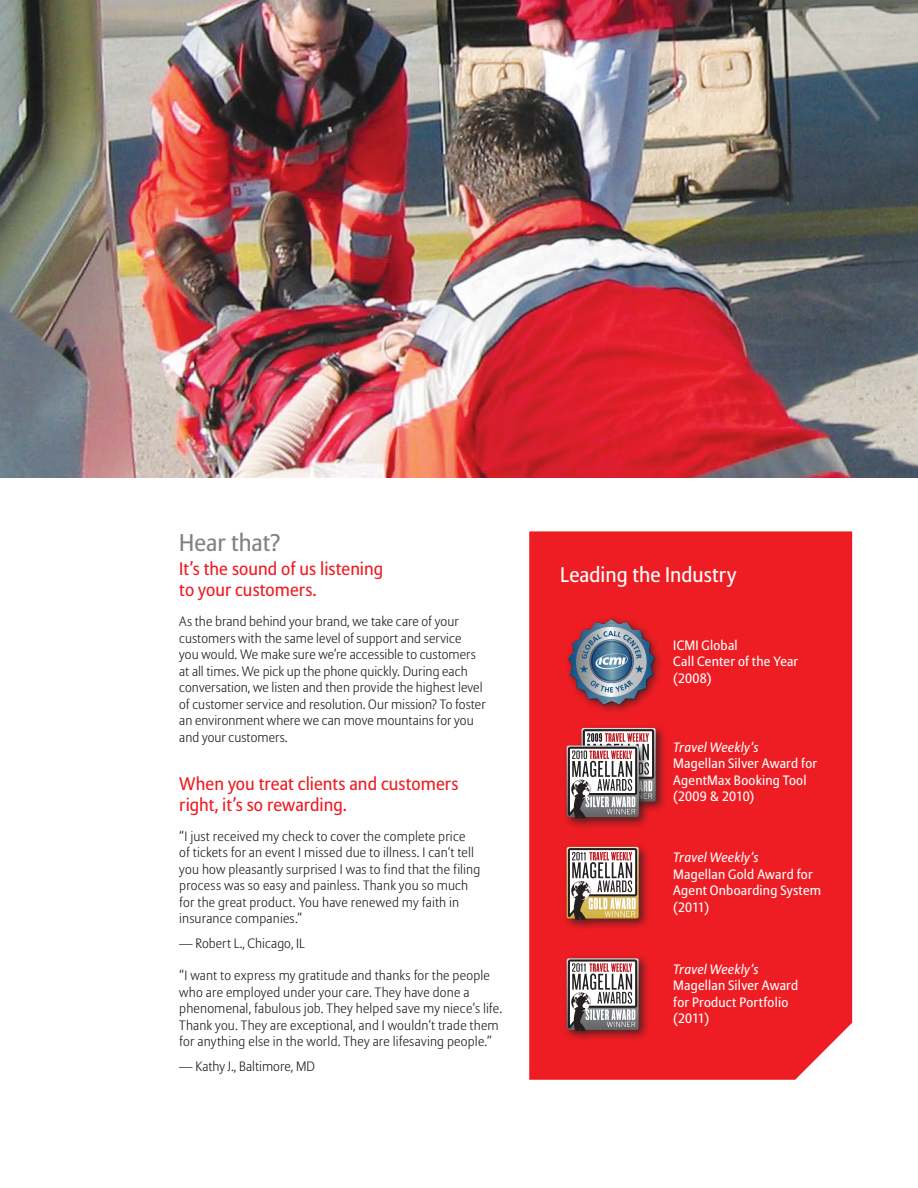
<style>
.page{position:relative;width:918px;height:1188px;background:#fff}
.page>*{position:absolute;margin:0;border:0;box-sizing:border-box;transform-origin:0 0}
.Subhead_15_16{font:24px "Allianz Sans";color:#808285}
.Subhead_15_16-2{font:21px "Allianz Sans";letter-spacing:.005em;color:#fff}
.Subhead_15_16-3{font:18px/21px "Allianz Sans";letter-spacing:.005em;color:#ee1d23}
.Subhead_15_16-4{font:300 13.5px/16.5px "Allianz Sans";letter-spacing:.01em;color:#231f20}
.Subhead_15_16-5{font:13.5px/16.5px "Allianz Sans";letter-spacing:.015em;color:#fff}
.s1{font-style:italic}
</style>
<div class="page">
<div style="left:529px;top:531px;width:323px;height:549px;background:#ee1d23"></div>
<div style="left:562px;top:954px;width:88px;height:89px;background:#231f20;opacity:.75"></div>
<svg style="left:567px;top:958px;width:72px;height:73px"></svg>
<div style="left:562px;top:843px;width:88px;height:88px;background:#231f20;opacity:.75"></div>
<svg style="left:567px;top:847px;width:72px;height:73px"></svg>
<div style="left:577px;top:724px;width:90px;height:90px;background:#231f20;opacity:.75"></div>
<img style="left:0;top:0;width:918px;height:478px">
<div style="left:562px;top:741px;width:88px;height:89px;background:#231f20;opacity:.75"></div>
<svg style="left:567px;top:728px;width:89px;height:90px"></svg>
<div style="left:564px;top:614px;width:100px;height:101px;background:#231f20;opacity:.75"></div>
<img style="left:568px;top:618px;width:87px;height:87px">
<p class="Subhead_15_16" style="left:179px;top:528px;width:103px">Hear that?</p>
<p class="Subhead_15_16-3" style="left:179px;top:559px;width:205px">It’s the sound of us listening to your customers.</p>
<p class="Subhead_15_16-4" style="left:179px;top:614px;width:308px">As the brand behind your brand, we take care of your customers with the same level of support and service<br>you would. We make sure we’re accessible to customers at all times. We pick up the phone quickly. During each conversation, we listen and then provide the highest level of customer service and resolution. Our mission? To foster an environment where we can move mountains for you and your customers.</p>
<p class="Subhead_15_16-3" style="left:179px;top:774px;width:281px">When you treat clients and customers right, it’s so rewarding.</p>
<p class="Subhead_15_16-4" style="left:179px;top:829px;width:303px">“I just received my check to cover the complete price<br>of tickets for an event I missed due to illness. I can‘t tell you how pleasantly surprised I was to find that the filing process was so easy and painless. Thank you so much for the great product. You have renewed my faith in insurance companies.”</p>
<p class="Subhead_15_16-4" style="left:179px;top:936px;width:127px">— Robert L., Chicago, IL</p>
<p class="Subhead_15_16-4" style="left:179px;top:968px;width:324px">“I want to express my gratitude and thanks for the people who are employed under your care. They have done a phenomenal, fabulous job. They helped save my niece‘s life.<br>Thank you. They are exceptional, and I wouldn‘t trade them for anything else in the world. They are lifesaving people.”</p>
<p class="Subhead_15_16-4" style="left:179px;top:1059px;width:137px">— Kathy J., Baltimore, MD</p>
<p class="Subhead_15_16-2" style="left:560px;top:562px;width:178px">Leading the Industry</p>
<p class="Subhead_15_16-5" style="left:673px;top:638px;width:127px">ICMI Global<br>Call Center of the Year (2008)</p>
<p class="Subhead_15_16-5" style="left:673px;top:740px;width:145px"><span class="s1">Travel Weekly‘s<br></span>Magellan Silver Award for<br>AgentMax Booking Tool (2009 &amp; 2010)</p>
<p class="Subhead_15_16-5" style="left:673px;top:850px;width:149px"><span class="s1">Travel Weekly‘s<br></span>Magellan Gold Award for<br>Agent Onboarding System (2011)</p>
<p class="Subhead_15_16-5" style="left:673px;top:961px;width:127px"><span class="s1">Travel Weekly‘s<br></span>Magellan Silver Award for Product Portfolio (2011)</p>
</div>
